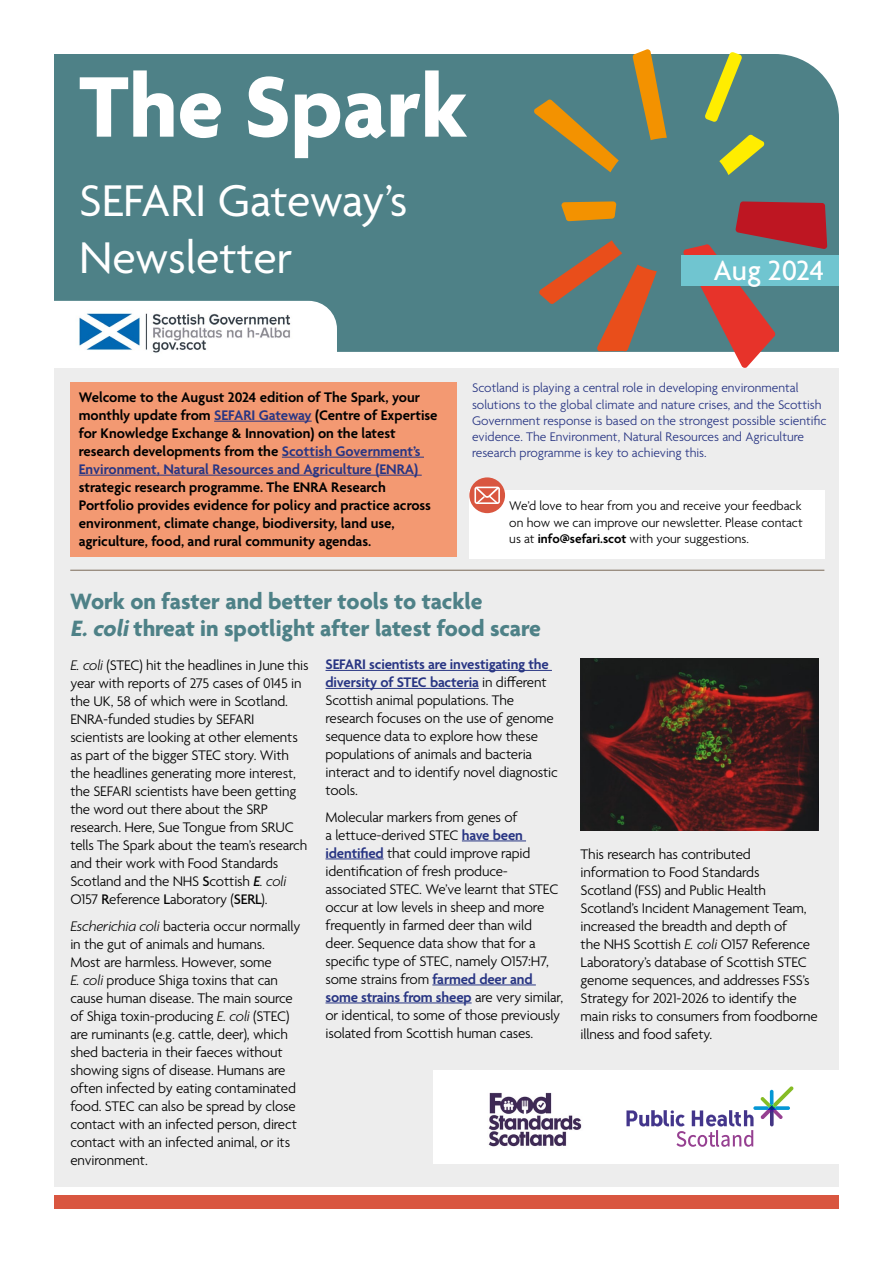
<style>
.page{position:relative;width:893px;height:1263px;background:#fff}
.page>*{position:absolute;margin:0;border:0;box-sizing:border-box;transform-origin:0 0}
.Front_header_h1{font:700 93px "Agenda";color:#fff}
.Title_subheading_p{font:48px "Agenda";letter-spacing:-.005em;color:#fff}
.Newsletter_Date_p{font:500 30px "Agenda";color:#fff}
.Front_Article_Header_h2{font:700 24px "Agenda";color:#4e8187}
.Body_text_-10_Tracking_p{font:300 15px/18px "Agenda";letter-spacing:-.01em;color:#000}
.Welcome_Text_Bold_p{font:600 15px/18px "Agenda";color:#000}
.Front_Intro_Text_9pt_Blue_p{font:300 13.5px/16.2px "Agenda";color:#283583}
.Front_Intro_Text_9pt_Black_p{font:300 13.5px/16.2px "Agenda";color:#000;text-align:justify}
.s1{color:#283583}
.s2{font-weight:600}
.s3{font-style:italic}
.s4{font-weight:500}
.s5{font-weight:500;font-style:italic}
.s6{font-weight:600;color:#283583}
</style>
<div class="page">
<div style="left:54px;top:54px;width:785px;height:298px;background:#4e8187"></div>
<svg style="left:705px;top:52px;width:37px;height:70px;background:#91aa5a"></svg>
<svg style="left:534px;top:99px;width:85px;height:73px;background:#7a8562"></svg>
<svg style="left:633px;top:49px;width:34px;height:91px;background:#a78e48"></svg>
<svg style="left:539px;top:240px;width:118px;height:111px;background:#7a7267"></svg>
<svg style="left:719px;top:135px;width:46px;height:40px;background:#97ad4f"></svg>
<svg style="left:683px;top:201px;width:144px;height:167px;background:#8e6e72"></svg>
<svg style="left:561px;top:201px;width:55px;height:20px"></svg>
<div style="left:681px;top:255px;width:158px;height:31px;background:#70c5d0"></div>
<div style="left:54px;top:368px;width:785px;height:819px;background:#ededed"></div>
<div style="left:434px;top:1070px;width:405px;height:93px;background:#fff"></div>
<div style="left:54px;top:1195px;width:785px;height:14px;background:#d95640"></div>
<hr style="left:70px;top:570px;width:754px;height:1px;background:#7b6a58">
<svg style="left:54px;top:301px;width:283px;height:51px"></svg>
<img style="left:64px;top:305px;width:241px;height:48px">
<div style="left:70px;top:383px;width:387px;height:174px;background:#f39972"></div>
<hr style="left:214px;top:421px;width:98px;height:1px;background:#283583">
<hr style="left:282px;top:457px;width:142px;height:1px;background:#283583">
<hr style="left:79px;top:475px;width:343px;height:1px;background:#283583">
<div style="left:469px;top:490px;width:355px;height:68px;background:#fff"></div>
<div style="left:469px;top:477px;width:36px;height:36px;background:#d95640;border-radius:50%"></div>
<svg style="left:474px;top:487px;width:26px;height:17px"></svg>
<img style="left:581px;top:658px;width:238px;height:172px">
<hr style="left:325px;top:670px;width:227px;height:1px;background:#283583">
<hr style="left:325px;top:688px;width:154px;height:1px;background:#283583">
<hr style="left:462px;top:841px;width:64px;height:1px;background:#283583">
<hr style="left:325px;top:859px;width:59px;height:1px;background:#283583">
<hr style="left:432px;top:985px;width:104px;height:1px;background:#283583">
<hr style="left:325px;top:1003px;width:147px;height:1px;background:#283583">
<img style="left:488px;top:1092px;width:94px;height:55px">
<svg style="left:626px;top:1086px;width:167px;height:61px"></svg>
<h1 class="Front_header_h1" style="left:79px;top:57px;width:390px">The Spark</h1>
<p class="Title_subheading_p" style="left:79px;top:174px;width:330px">SEFARI Gateway’s</p>
<p class="Title_subheading_p" style="left:79px;top:232px;width:215px">Newsletter</p>
<p class="Newsletter_Date_p" style="left:713px;top:254px;width:113px">Aug 2024</p>
<p class="Welcome_Text_Bold_p" style="left:79px;top:389px;width:360px">Welcome to the August 2024 edition of The Spark, your monthly update from <span class="s1">SEFARI Gateway</span> (Centre of Expertise for Knowledge Exchange &amp; Innovation) on the latest research developments from the <span class="s1">Scottish Government’s Environment, Natural Resources and Agriculture (ENRA) </span>strategic research programme. The ENRA Research Portfolio provides evidence for policy and practice across environment, climate change, biodiversity, land use, agriculture, food, and rural community agendas.</p>
<p class="Front_Intro_Text_9pt_Blue_p" style="left:472px;top:381px;width:356px">Scotland is playing a central role in developing environmental solutions to the global climate and nature crises, and the Scottish Government response is based on the strongest possible scientific evidence. The Environment, Natural Resources and Agriculture research programme is key to achieving this.</p>
<p class="Front_Intro_Text_9pt_Black_p" style="left:509px;top:499px;width:295px">We’d love to hear from you and receive your feedback on how we can improve our newsletter. Please contact us at <span class="s2">info@sefari.scot</span> with your suggestions.</p>
<h2 class="Front_Article_Header_h2" style="left:70px;top:589px;width:414px">Work on faster and better tools to tackle</h2>
<h2 class="Front_Article_Header_h2" style="left:70px;top:616px;width:472px"><span class="s3">E.coli</span>threat in spotlight after latest food scare</h2>
<p class="Body_text_-10_Tracking_p" style="left:70px;top:657px;width:240px"><span class="s3">E. coli</span> (STEC) hit the headlines in June this year with reports of 275 cases of 0145 in the UK, 58 of which were in Scotland.<br>ENRA-funded studies by SEFARI scientists are looking at other elements as part of the bigger STEC story. With the headlines generating more interest, the SEFARI scientists have been getting the word out there about the SRP research. Here, Sue Tongue from SRUC tells The Spark about the team’s research and their work with Food Standards Scotland and the NHS <span class="s4">S</span>cottish <span class="s5">E</span><span class="s3">. coli </span>O157 <span class="s4">R</span>eference <span class="s4">L</span>aboratory (<span class="s4">SERL</span>).</p>
<p class="Body_text_-10_Tracking_p" style="left:70px;top:918px;width:232px"><span class="s3">Escherichia coli</span> bacteria occur normally in the gut of animals and humans.<br>Most are harmless. However, some<br><span class="s3">E. coli</span> produce Shiga toxins that can cause human disease. The main source of Shiga toxin-producing <span class="s3">E. coli</span> (STEC) are ruminants (e.g. cattle, deer), which shed bacteria in their faeces without showing signs of disease. Humans are often infected by eating contaminated food. STEC can also be spread by close contact with an infected person, direct contact with an infected animal, or its environment.</p>
<p class="Body_text_-10_Tracking_p" style="left:325px;top:656px;width:234px"><span class="s6">SEFARI scientists are investigating the diversity of STEC bacteria</span> in different Scottish animal populations. The research focuses on the use of genome sequence data to explore how these populations of animals and bacteria interact and to identify novel diagnostic tools.</p>
<p class="Body_text_-10_Tracking_p" style="left:325px;top:809px;width:239px">Molecular markers from genes of<br>a lettuce-derived STEC <span class="s6">have been identified</span> that could improve rapid identification of fresh produce&shy;associated STEC. We’ve learnt that STEC occur at low levels in sheep and more frequently in farmed deer than wild deer. Sequence data show that for a specific type of STEC, namely O157:H7, some strains from <span class="s6">farmed deer and some strains from sheep</span> are very similar, or identical, to some of those previously isolated from Scottish human cases.</p>
<p class="Body_text_-10_Tracking_p" style="left:581px;top:846px;width:239px">This research has contributed information to Food Standards<br>Scotland (FSS) and Public Health Scotland’s Incident Management Team, increased the breadth and depth of<br>the NHS Scottish <span class="s3">E. coli</span> O157 Reference Laboratory’s database of Scottish STEC genome sequences, and addresses FSS’s Strategy for 2021-2026 to identify the main risks to consumers from foodborne illness and food safety.</p>
</div>
